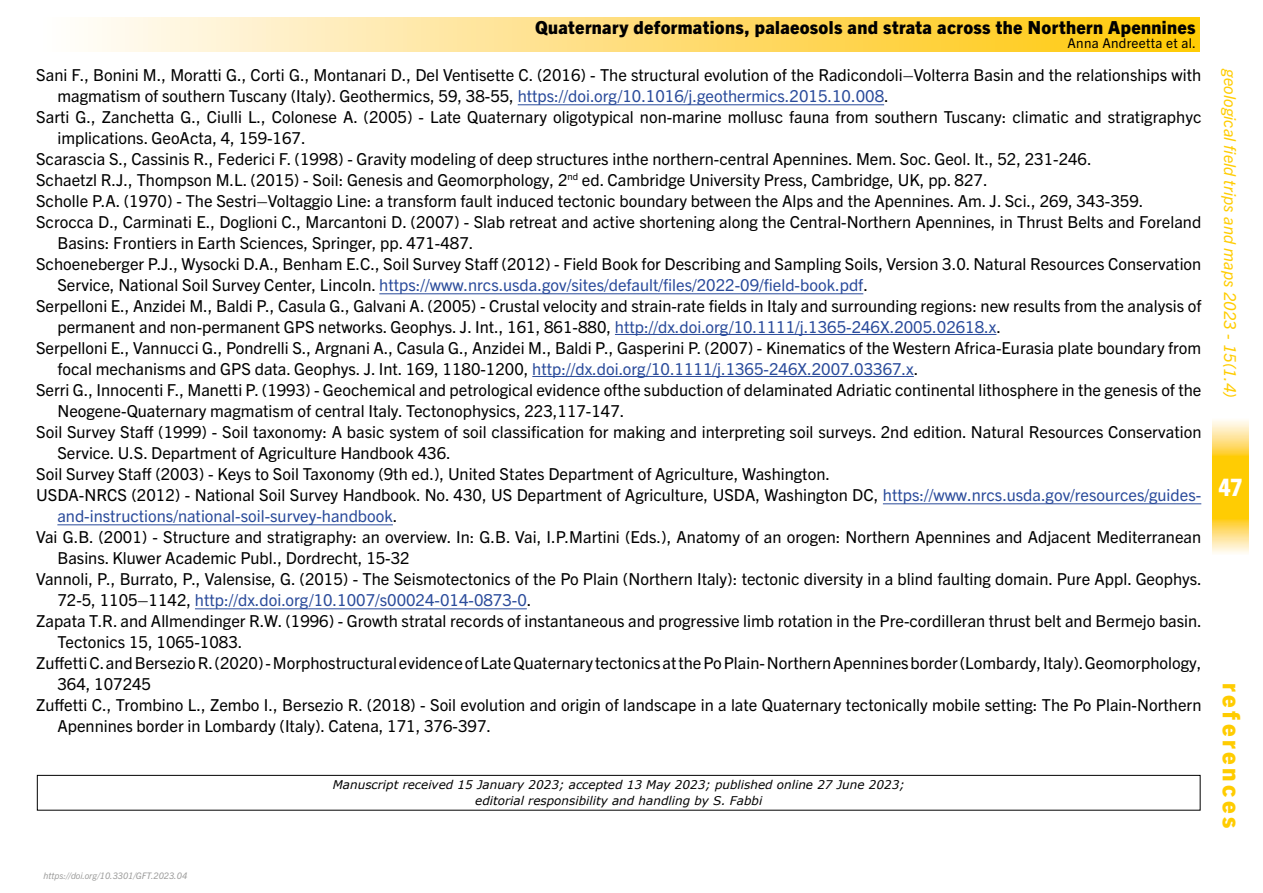
<style>
.page{position:relative;width:1263px;height:893px;background:#fff}
.page>*{position:absolute;margin:0;border:0;box-sizing:border-box;transform-origin:0 0}
.t1{font:800 24px "Trade Gothic Next LT Pro";letter-spacing:.15em;color:#fc0}
.t2{font:800 condensed 24px "Trade Gothic Next LT Pro";color:#fff}
.t3{font:800 18px "Trade Gothic Next LT Pro";letter-spacing:.02em;color:#000}
.t4{font:16.5px "Trade Gothic Next LT Pro";color:#000}
.t5{font:16.5px "Trade Gothic Next LT Pro";color:#2a4b9b}
.t6{font:italic 16.5px "Trade Gothic Next LT Pro";letter-spacing:.01em;color:#fc0}
.t7{font:13.5px "Trade Gothic Next LT Pro";letter-spacing:.02em;color:#000}
.t8{font:italic 12px/16.2px "Verdana";color:#000;text-align:center}
.t9{font:italic 9px "Trade Gothic Next LT Pro";color:#9d9d9c}
.s1{color:#2a4b9b}
.s2{color:#000}
</style>
<div class="page">
<div style="left:38px;top:17px;width:1162px;height:34px;background:linear-gradient(to right,#fffbfe,#ffc603)"></div>
<svg style="left:1212px;top:420px;width:37px;height:134px;background:#ffd84e"></svg>
<hr style="left:518px;top:104px;width:366px;height:1px;background:#2a4b9b">
<hr style="left:379px;top:293px;width:484px;height:1px;background:#2a4b9b">
<hr style="left:615px;top:334px;width:381px;height:1px;background:#2a4b9b">
<hr style="left:532px;top:376px;width:382px;height:1px;background:#2a4b9b">
<hr style="left:883px;top:503px;width:318px;height:1px;background:#2a4b9b">
<hr style="left:57px;top:524px;width:336px;height:1px;background:#2a4b9b">
<hr style="left:195px;top:608px;width:332px;height:1px;background:#2a4b9b">
<div style="left:37px;top:775px;width:1163px;height:35px;border:1px solid #000"></div>
<p class="t3" style="left:535px;top:15px;width:662px">Quaternary deformations, palaeosols and strata across the Northern Apennines</p>
<p class="t7" style="left:1067px;top:33px;width:130px">Anna Andreetta et al.</p>
<p class="t4" style="left:36px;top:63px;width:1166px">Sani F., Bonini M., Moratti G., Corti G., Montanari D., Del Ventisette C. (2016) - The structural evolution of the Radicondoli–Volterra Basin and the relationships with</p>
<p class="t4" style="left:57px;top:84px;width:833px">magmatism of southern Tuscany (Italy). Geothermics, 59, 38-55, <span class="s1">https://doi.org/10.1016/j.geothermics.2015.10.008</span>.</p>
<p class="t4" style="left:36px;top:105px;width:1167px">Sarti G., Zanchetta G., Ciulli L., Colonese A. (2005) - Late Quaternary oligotypical non-marine mollusc fauna from southern Tuscany: climatic and stratigraphyc</p>
<p class="t4" style="left:57px;top:126px;width:250px">implications. GeoActa, 4, 159-167.</p>
<p class="t4" style="left:36px;top:147px;width:1057px">Scarascia S., Cassinis R., Federici F. (1998) - Gravity modeling of deep structures inthe northern-central Apennines. Mem. Soc. Geol. It., 52, 231-246.</p>
<p class="t4" style="left:36px;top:168px;width:953px">Schaetzl R.J., Thompson M.L. (2015) - Soil: Genesis and Geomorphology, 2<sup>nd</sup> ed. Cambridge University Press, Cambridge, UK, pp. 827.</p>
<p class="t4" style="left:36px;top:189px;width:1109px">Scholle P.A. (1970) - The Sestri–Voltaggio Line: a transform fault induced tectonic boundary between the Alps and the Apennines. Am. J. Sci., 269, 343-359.</p>
<p class="t4" style="left:36px;top:210px;width:1166px">Scrocca D., Carminati E., Doglioni C., Marcantoni D. (2007) - Slab retreat and active shortening along the Central-Northern Apennines, in Thrust Belts and Foreland</p>
<p class="t4" style="left:57px;top:231px;width:418px">Basins: Frontiers in Earth Sciences, Springer, pp. 471-487.</p>
<p class="t4" style="left:36px;top:252px;width:1167px">Schoeneberger P.J., Wysocki D.A., Benham E.C., Soil Survey Staff (2012) - Field Book for Describing and Sampling Soils, Version 3.0. Natural Resources Conservation</p>
<p class="t5" style="left:57px;top:273px;width:812px"><span class="s2">Service, National Soil Survey Center, Lincoln.</span> https://www.nrcs.usda.gov/sites/default/files/2022-09/field-book.pdf<span class="s2">.</span></p>
<p class="t4" style="left:36px;top:294px;width:1167px">Serpelloni E., Anzidei M., Baldi P., Casula G., Galvani A. (2005) - Crustal velocity and strain-rate fields in Italy and surrounding regions: new results from the analysis of</p>
<p class="t4" style="left:57px;top:315px;width:945px">permanent and non-permanent GPS networks. Geophys. J. Int., 161, 861-880, <span class="s1">http://dx.doi.org/10.1111/j.1365-246X.2005.02618.x</span>.</p>
<p class="t4" style="left:36px;top:336px;width:1167px">Serpelloni E., Vannucci G., Pondrelli S., Argnani A., Casula G., Anzidei M., Baldi P., Gasperini P. (2007) - Kinematics of the Western Africa-Eurasia plate boundary from</p>
<p class="t4" style="left:57px;top:357px;width:862px">focal mechanisms and GPS data. Geophys. J. Int. 169, 1180-1200, <span class="s1">http://dx.doi.org/10.1111/j.1365-246X.2007.03367.x</span>.</p>
<p class="t4" style="left:36px;top:378px;width:1167px">Serri G., Innocenti F., Manetti P. (1993) - Geochemical and petrological evidence ofthe subduction of delaminated Adriatic continental lithosphere in the genesis of the</p>
<p class="t4" style="left:57px;top:399px;width:569px">Neogene-Quaternary magmatism of central Italy. Tectonophysics, 223,117-147.</p>
<p class="t4" style="left:36px;top:420px;width:1167px">Soil Survey Staff (1999) - Soil taxonomy: A basic system of soil classification for making and interpreting soil surveys. 2nd edition. Natural Resources Conservation</p>
<p class="t4" style="left:57px;top:441px;width:395px">Service. U.S. Department of Agriculture Handbook 436.</p>
<p class="t4" style="left:36px;top:462px;width:795px">Soil Survey Staff (2003) - Keys to Soil Taxonomy (9th ed.), United States Department of Agriculture, Washington.</p>
<p class="t4" style="left:36px;top:483px;width:1167px">USDA-NRCS (2012) - National Soil Survey Handbook. No. 430, US Department of Agriculture, USDA, Washington DC, <span class="s1">https://www.nrcs.usda.gov/resources/guides-</span></p>
<p class="t5" style="left:57px;top:504px;width:342px">and-instructions/national-soil-survey-handbook<span class="s2">.</span></p>
<p class="t4" style="left:36px;top:525px;width:1166px">Vai G.B. (2001) - Structure and stratigraphy: an overview. In: G.B. Vai, I.P.Martini (Eds.), Anatomy of an orogen: Northern Apennines and Adjacent Mediterranean</p>
<p class="t4" style="left:57px;top:546px;width:354px">Basins. Kluwer Academic Publ., Dordrecht, 15-32</p>
<p class="t4" style="left:36px;top:567px;width:1167px">Vannoli, P., Burrato, P., Valensise, G. (2015) - The Seismotectonics of the Po Plain (Northern Italy): tectonic diversity in a blind faulting domain. Pure Appl. Geophys.</p>
<p class="t5" style="left:57px;top:588px;width:476px"><span class="s2">72-5, 1105–1142,</span> http://dx.doi.org/10.1007/s00024-014-0873-0<span class="s2">.</span></p>
<p class="t4" style="left:36px;top:609px;width:1167px">Zapata T.R. and Allmendinger R.W. (1996) - Growth stratal records of instantaneous and progressive limb rotation in the Pre-cordilleran thrust belt and Bermejo basin.</p>
<p class="t4" style="left:57px;top:630px;width:187px">Tectonics 15, 1065-1083.</p>
<p class="t4" style="left:36px;top:651px;width:1167px">Zuffetti C. and Bersezio R. (2020) - Morphostructural evidence of Late Quaternary tectonics at the Po Plain- Northern Apennines border (Lombardy, Italy). Geomorphology,</p>
<p class="t4" style="left:57px;top:672px;width:95px">364, 107245</p>
<p class="t4" style="left:36px;top:693px;width:1167px">Zuffetti C., Trombino L., Zembo I., Bersezio R. (2018) - Soil evolution and origin of landscape in a late Quaternary tectonically mobile setting: The Po Plain-Northern</p>
<p class="t4" style="left:57px;top:714px;width:435px">Apennines border in Lombardy (Italy). Catena, 171, 376-397.</p>
<p class="t8" style="left:333px;top:777px;width:573px">Manuscript received 15 January 2023; accepted 13 May 2023; published online 27 June 2023; editorial responsibility and handling by S. Fabbi</p>
<p class="t6" style="left:1242px;top:69px;width:331px;rotate:90deg">geological field trips and maps 2023 - 15(1.4)</p>
<h1 class="t2" style="left:1219px;top:471px;width:25px">47</h1>
<h1 class="t1" style="left:1248px;top:683px;width:147px;rotate:90deg">references</h1>
<p class="t9" style="left:44px;top:870px;width:145px">https://doi.org/10.3301/GFT.2023.04</p>
</div>
